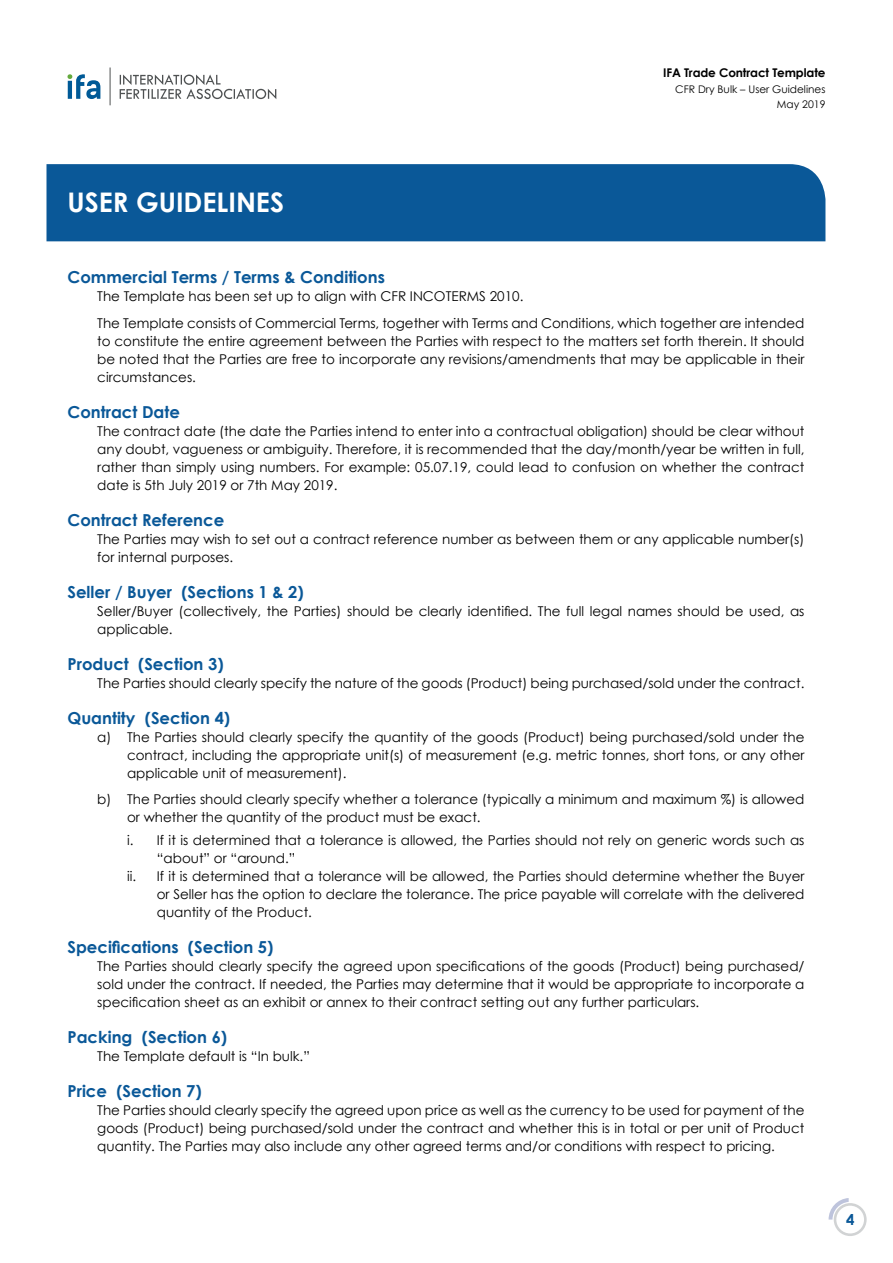
<style>
.page{position:relative;width:893px;height:1263px;background:#fff}
.page>*{position:absolute;margin:0;border:0;box-sizing:border-box;transform-origin:0 0}
.t1{font:700 27px "Century Gothic";color:#fff}
.t2{font:700 16.5px "Century Gothic";color:#0a5898}
.t3{font:700 15px "Century Gothic";color:#0a5898}
.t4{font:13.5px/18px "Century Gothic";color:#000;text-align:justify}
.t5{font:700 12px "Century Gothic";letter-spacing:-.01em;color:#000}
.t6{font:10.5px/15.6px "Century Gothic";color:#000;text-align:right}
</style>
<div class="page">
<svg style="left:829px;top:1198px;width:38px;height:38px"></svg>
<div style="left:46px;top:164px;width:779px;height:77px;background:#0a5898"></div>
<svg style="left:68px;top:74px;width:32px;height:25px"></svg>
<svg style="left:120px;top:74px;width:156px;height:25px"></svg>
<hr style="left:110px;top:68px;width:1px;height:37px;background:#4e5152">
<p class="t5" style="left:663px;top:65px;width:164px">IFA Trade Contract Template</p>
<p class="t6" style="left:675px;top:81px;width:152px">CFR Dry Bulk – User Guidelines<br>May 2019</p>
<h1 class="t1" style="left:68px;top:185px;width:218px">USER GUIDELINES</h1>
<p class="t2" style="left:68px;top:267px;width:319px">Commercial Terms / Terms &amp; Conditions</p>
<p class="t4" style="left:97px;top:283px;width:709px;line-height:26.5px">The Template has been set up to align with CFR INCOTERMS 2010.<br>The Template consists of Commercial Terms, together with Terms and Conditions, which together are intended</p>
<p class="t4" style="left:97px;top:332px;width:709px">to constitute the entire agreement between the Parties with respect to the matters set forth therein. It should be noted that the Parties are free to incorporate any revisions/amendments that may be applicable in their circumstances.</p>
<p class="t2" style="left:68px;top:401px;width:114px">Contract Date</p>
<p class="t4" style="left:97px;top:422px;width:709px">The contract date (the date the Parties intend to enter into a contractual obligation) should be clear without any doubt, vagueness or ambiguity. Therefore, it is recommended that the day/month/year be written in full, rather than simply using numbers. For example: 05.07.19, could lead to confusion on whether the contract date is 5th July 2019 or 7th May 2019.</p>
<p class="t2" style="left:68px;top:509px;width:158px">Contract Reference</p>
<p class="t4" style="left:97px;top:530px;width:709px">The Parties may wish to set out a contract reference number as between them or any applicable number(s) for internal purposes.</p>
<p class="t2" style="left:68px;top:581px;width:238px">Seller / Buyer (Sections 1 &amp; 2)</p>
<p class="t4" style="left:97px;top:602px;width:709px">Seller/Buyer (collectively, the Parties) should be clearly identified. The full legal names should be used, as applicable.</p>
<p class="t2" style="left:68px;top:653px;width:158px">Product (Section 3)</p>
<p class="t4" style="left:97px;top:674px;width:709px">The Parties should clearly specify the nature of the goods (Product) being purchased/sold under the contract.</p>
<p class="t2" style="left:68px;top:707px;width:164px">Quantity (Section 4)</p>
<p class="t4" style="left:127px;top:728px;width:679px;text-indent:-30px">a) The Parties should clearly specify the quantity of the goods (Product) being purchased/sold under the contract, including the appropriate unit(s) of measurement (e.g. metric tonnes, short tons, or any other applicable unit of measurement).</p>
<p class="t4" style="left:127px;top:790px;width:679px;text-indent:-30px">b) The Parties should clearly specify whether a tolerance (typically a minimum and maximum %) is allowed or whether the quantity of the product must be exact.</p>
<p class="t4" style="left:127px;top:830px;width:679px">i. If it is determined that a tolerance is allowed, the Parties should not rely on generic words such as</p>
<p class="t4" style="left:157px;top:848px;width:140px">“about” or “around.”</p>
<p class="t4" style="left:127px;top:866px;width:679px">ii. If it is determined that a tolerance will be allowed, the Parties should determine whether the Buyer</p>
<p class="t4" style="left:157px;top:884px;width:649px">or Seller has the option to declare the tolerance. The price payable will correlate with the delivered</p>
<p class="t4" style="left:157px;top:902px;width:157px">quantity of the Product.</p>
<p class="t2" style="left:68px;top:936px;width:207px">Specifications (Section 5)</p>
<p class="t4" style="left:97px;top:957px;width:709px">The Parties should clearly specify the agreed upon specifications of the goods (Product) being purchased/ sold under the contract. If needed, the Parties may determine that it would be appropriate to incorporate a specification sheet as an exhibit or annex to their contract setting out any further particulars.</p>
<p class="t2" style="left:68px;top:1026px;width:161px">Packing (Section 6)</p>
<p class="t4" style="left:97px;top:1047px;width:214px">The Template default is “In bulk.”</p>
<p class="t2" style="left:68px;top:1080px;width:136px">Price (Section 7)</p>
<p class="t4" style="left:97px;top:1101px;width:709px">The Parties should clearly specify the agreed upon price as well as the currency to be used for payment of the goods (Product) being purchased/sold under the contract and whether this is in total or per unit of Product quantity. The Parties may also include any other agreed terms and/or conditions with respect to pricing.</p>
<p class="t3" style="left:846px;top:1210px;width:10px">4</p>
</div>
